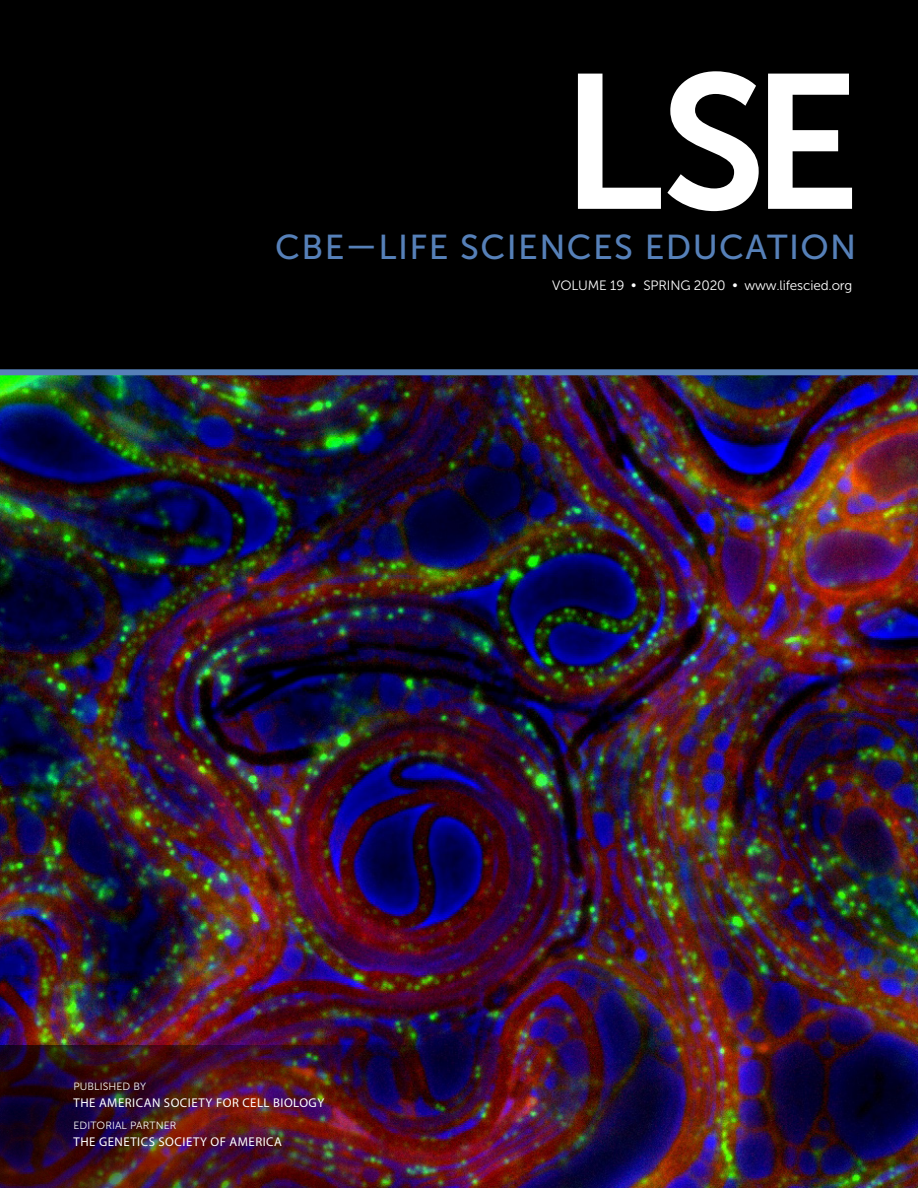
<style>
.page{position:relative;width:918px;height:1188px;background:#000}
.page>*{position:absolute;margin:0;border:0;box-sizing:border-box;transform-origin:0 0}
.t1{font:190.5px "Museo Sans 700";color:#fff}
.t2{font:34.5px "Museo Sans 500";letter-spacing:.04em;color:#5680b8}
.t3{font:13.5px "Museo Sans 300";letter-spacing:-.01em;color:#fff}
.t4{font:12.75px "Myriad Pro";letter-spacing:.04em;color:#fff}
.t5{font:10.5px "Museo Sans 300";letter-spacing:.01em;color:#fff}
</style>
<div class="page">
<img style="left:0;top:375px;width:918px;height:813px">
<div style="left:0;top:369px;width:918px;height:6px;background:#5680b8"></div>
<img style="left:0;top:1046px;width:454px;height:142px">
<p class="t1" style="left:561px;top:37px;width:301px">LSE</p>
<p class="t2" style="left:275px;top:228px;width:582px">CBE—LIFE SCIENCES EDUCATION</p>
<p class="t3" style="left:552px;top:278px;width:302px">VOLUME 19 • SPRING 2020 • www.lifescied.org</p>
<p class="t5" style="left:74px;top:1081px;width:74px">PUBLISHED BY</p>
<p class="t4" style="left:74px;top:1094px;width:252px">THE AMERICAN SOCIETY FOR CELL BIOLOGY</p>
<p class="t5" style="left:74px;top:1120px;width:104px">EDITORIAL PARTNER</p>
<p class="t4" style="left:74px;top:1133px;width:210px">THE GENETICS SOCIETY OF AMERICA</p>
</div>
